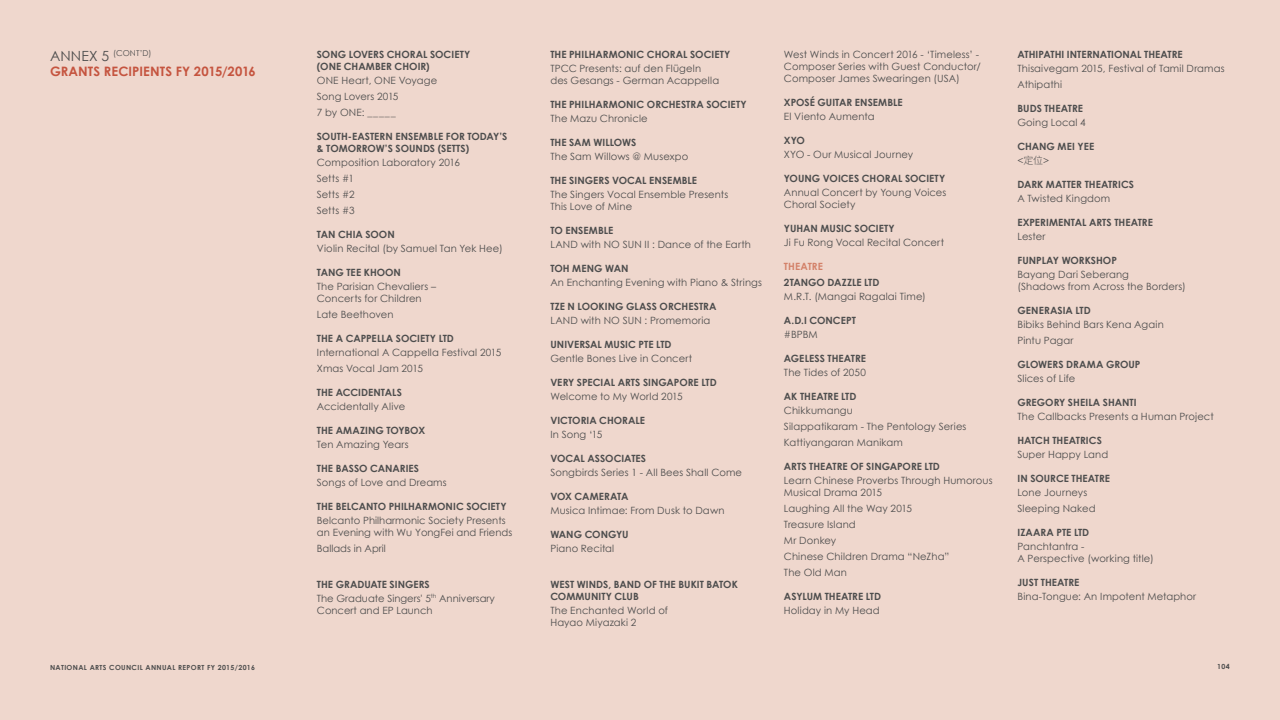
<style>
.page{position:relative;width:1280px;height:720px;background:#efd7cd}
.page>*{position:absolute;margin:0;border:0;box-sizing:border-box;transform-origin:0 0}
.t1{font:700 13px "Century Gothic";color:#c5543f}
.t2{font:10px/16px "Century Gothic";letter-spacing:.01em;color:#4d4d4d}
.t3{font:700 10px/12px "Century Gothic";color:#4d4d4d}
.t4{font:700 10px "Century Gothic";letter-spacing:.01em;color:#d38169}
.t5{font:8.2px "Century Gothic";color:#4d4d4d}
.t6{font:700 7px "Century Gothic";letter-spacing:.05em;color:#4d4d4d}
.s1{font-size:14px}
.s2{font-weight:700}
.s3{font-weight:400}
.s4{font-family:"Noto Sans CJ Ksc";font-weight:300}
</style>
<div class="page">
<p class="t5" style="left:50px;top:47px;width:103px"><span class="s1">ANNEX 5</span> (CONT’D)</p>
<h1 class="t1" style="left:50px;top:62px;width:207px">GRANTS RECIPIENTS FY 2015/2016</h1>
<p class="t3" style="left:317px;top:47px;width:155px">SONG LOVERS CHORAL SOCIETY (ONE CHAMBER CHOIR)</p>
<p class="t2" style="left:317px;top:72px;width:122px">ONE Heart, ONE Voyage<br>Song Lovers 2015<br>7 by ONE: _____</p>
<p class="t3" style="left:317px;top:129px;width:192px">SOUTH-EASTERN ENSEMBLE FOR TODAY’S &amp; TOMORROW’S SOUNDS (SETTS)</p>
<p class="t2" style="left:317px;top:154px;width:145px">Composition Laboratory 2016<br>Setts #1<br>Setts #2<br>Setts #3</p>
<p class="t3" style="left:317px;top:227px;width:79px">TAN CHIA SOON</p>
<p class="t2" style="left:317px;top:240px;width:187px">Violin Recital (by Samuel Tan Yek Hee)</p>
<p class="t3" style="left:317px;top:265px;width:86px">TANG TEE KHOON</p>
<p class="t2" style="left:317px;top:280px;width:121px;line-height:12px">The Parisian Chevaliers –<br>Concerts for Children</p>
<p class="t2" style="left:317px;top:306px;width:78px">Late Beethoven</p>
<p class="t3" style="left:317px;top:331px;width:139px">THE A CAPPELLA SOCIETY LTD</p>
<p class="t2" style="left:317px;top:344px;width:186px">International A Cappella Festival 2015<br>Xmas Vocal Jam 2015</p>
<p class="t3" style="left:317px;top:385px;width:86px">THE ACCIDENTALS</p>
<p class="t2" style="left:317px;top:398px;width:90px">Accidentally Alive</p>
<p class="t3" style="left:317px;top:423px;width:110px">THE AMAZING TOYBOX</p>
<p class="t2" style="left:317px;top:436px;width:93px">Ten Amazing Years</p>
<p class="t3" style="left:317px;top:461px;width:104px">THE BASSO CANARIES</p>
<p class="t2" style="left:317px;top:474px;width:131px">Songs of Love and Dreams</p>
<p class="t3" style="left:317px;top:499px;width:191px">THE BELCANTO PHILHARMONIC SOCIETY</p>
<p class="t2" style="left:317px;top:514px;width:197px;line-height:12px">Belcanto Philharmonic Society Presents an Evening with Wu YongFei and Friends</p>
<p class="t2" style="left:317px;top:540px;width:70px">Ballads in April</p>
<p class="t2" style="left:317px;top:577px;width:180px;line-height:14px"><span class="s2">THE GRADUATE SINGERS<br></span>The Graduate Singers' 5<sup>th</sup> Anniversary</p>
<p class="t2" style="left:317px;top:602px;width:117px">Concert and EP Launch</p>
<p class="t3" style="left:550px;top:47px;width:182px">THE PHILHARMONIC CHORAL SOCIETY</p>
<p class="t2" style="left:550px;top:62px;width:170px;line-height:12px">TPCC Presents: auf den Flügeln des Gesangs - German Acappella</p>
<p class="t3" style="left:550px;top:97px;width:198px">THE PHILHARMONIC ORCHESTRA SOCIETY</p>
<p class="t2" style="left:550px;top:110px;width:99px">The Mazu Chronicle</p>
<p class="t3" style="left:550px;top:135px;width:87px">THE SAM WILLOWS</p>
<p class="t2" style="left:550px;top:148px;width:139px">The Sam Willows @ Musexpo</p>
<p class="t3" style="left:550px;top:173px;width:148px">THE SINGERS VOCAL ENSEMBLE</p>
<p class="t2" style="left:550px;top:188px;width:179px;line-height:12px">The Singers Vocal Ensemble Presents<br>This Love of Mine</p>
<p class="t3" style="left:550px;top:223px;width:64px">TO ENSEMBLE</p>
<p class="t2" style="left:550px;top:236px;width:202px">LAND with NO SUN II : Dance of the Earth</p>
<p class="t3" style="left:550px;top:261px;width:80px">TOH MENG WAN</p>
<p class="t2" style="left:550px;top:274px;width:213px">An Enchanting Evening with Piano &amp; Strings</p>
<p class="t3" style="left:550px;top:299px;width:168px">TZE N LOOKING GLASS ORCHESTRA</p>
<p class="t2" style="left:550px;top:312px;width:162px">LAND with NO SUN : Promemoria</p>
<p class="t3" style="left:550px;top:337px;width:123px">UNIVERSAL MUSIC PTE LTD</p>
<p class="t2" style="left:550px;top:350px;width:143px">Gentle Bones Live in Concert</p>
<p class="t3" style="left:550px;top:375px;width:168px">VERY SPECIAL ARTS SINGAPORE LTD</p>
<p class="t2" style="left:550px;top:388px;width:134px">Welcome to My World 2015</p>
<p class="t3" style="left:550px;top:413px;width:96px">VICTORIA CHORALE</p>
<p class="t2" style="left:550px;top:426px;width:54px">In Song ‘15</p>
<p class="t3" style="left:550px;top:451px;width:97px">VOCAL ASSOCIATES</p>
<p class="t2" style="left:550px;top:464px;width:193px">Songbirds Series 1 - All Bees Shall Come</p>
<p class="t3" style="left:550px;top:489px;width:80px">VOX CAMERATA</p>
<p class="t2" style="left:550px;top:502px;width:176px">Musica Intimae: From Dusk to Dawn</p>
<p class="t3" style="left:550px;top:527px;width:80px">WANG CONGYU</p>
<p class="t2" style="left:550px;top:540px;width:65px">Piano Recital</p>
<p class="t3" style="left:550px;top:577px;width:189px">WEST WINDS, BAND OF THE BUKIT BATOK<br>COMMUNITY CLUB</p>
<p class="t2" style="left:550px;top:604px;width:119px;line-height:12px">The Enchanted World of<br>Hayao Miyazaki 2</p>
<p class="t2" style="left:784px;top:48px;width:198px;line-height:12px">West Winds in Concert 2016 - ‘Timeless’ -<br>Composer Series with Guest Conductor/<br>Composer James Swearingen (USA)</p>
<p class="t3" style="left:784px;top:95px;width:120px">XPOSÉ GUITAR ENSEMBLE</p>
<p class="t2" style="left:784px;top:108px;width:92px">El Viento Aumenta</p>
<p class="t3" style="left:784px;top:133px;width:23px">XYO</p>
<p class="t2" style="left:784px;top:146px;width:131px">XYO - Our Musical Journey</p>
<p class="t3" style="left:784px;top:171px;width:163px">YOUNG VOICES CHORAL SOCIETY</p>
<p class="t2" style="left:784px;top:186px;width:164px;line-height:12px">Annual Concert by Young Voices<br>Choral Society</p>
<p class="t3" style="left:784px;top:221px;width:112px">YUHAN MUSIC SOCIETY</p>
<p class="t2" style="left:784px;top:234px;width:162px">Ji Fu Rong Vocal Recital Concert</p>
<p class="t4" style="left:784px;top:258px;width:41px">THEATRE</p>
<p class="t3" style="left:784px;top:275px;width:97px">2TANGO DAZZLE LTD</p>
<p class="t2" style="left:784px;top:288px;width:144px">M.R.T. (Mangai Ragalai Time)</p>
<p class="t3" style="left:784px;top:313px;width:74px">A.D.I CONCEPT</p>
<p class="t2" style="left:784px;top:326px;width:35px">#BPBM</p>
<p class="t3" style="left:784px;top:351px;width:84px">AGELESS THEATRE</p>
<p class="t2" style="left:784px;top:364px;width:84px">The Tides of 2050</p>
<p class="t3" style="left:784px;top:389px;width:74px">AK THEATRE LTD</p>
<p class="t2" style="left:784px;top:402px;width:184px">Chikkumangu<br>Silappatikaram - The Pentology Series<br>Kattiyangaran Manikam</p>
<p class="t3" style="left:784px;top:459px;width:157px">ARTS THEATRE OF SINGAPORE LTD</p>
<p class="t2" style="left:784px;top:474px;width:210px;line-height:12px">Learn Chinese Proverbs Through Humorous<br>Musical Drama 2015</p>
<p class="t2" style="left:784px;top:500px;width:167px">Laughing All the Way 2015<br>Treasure Island<br>Mr Donkey<br>Chinese Children Drama “NeZha”<br>The Old Man</p>
<p class="t3" style="left:784px;top:589px;width:99px">ASYLUM THEATRE LTD</p>
<p class="t2" style="left:784px;top:602px;width:97px">Holiday in My Head</p>
<p class="t3" style="left:1017px;top:47px;width:167px">ATHIPATHI INTERNATIONAL THEATRE</p>
<p class="t2" style="left:1017px;top:60px;width:209px">Thisaivegam 2015, Festival of Tamil Dramas<br>Athipathi</p>
<p class="t3" style="left:1017px;top:101px;width:67px">BUDS THEATRE</p>
<p class="t2" style="left:1017px;top:114px;width:70px">Going Local 4</p>
<p class="t3" style="left:1017px;top:138px;width:78px;line-height:14px">CHANG MEI YEE <span class="s3">&lt;</span><span class="s4">定位</span><span class="s3">&gt;</span></p>
<p class="t3" style="left:1017px;top:177px;width:118px">DARK MATTER THEATRICS</p>
<p class="t2" style="left:1017px;top:190px;width:94px">A Twisted Kingdom</p>
<p class="t3" style="left:1017px;top:215px;width:137px">EXPERIMENTAL ARTS THEATRE</p>
<p class="t2" style="left:1017px;top:228px;width:30px">Lester</p>
<p class="t3" style="left:1017px;top:253px;width:101px">FUNPLAY WORKSHOP</p>
<p class="t2" style="left:1017px;top:268px;width:170px;line-height:12px">Bayang Dari Seberang<br>(Shadows from Across the Borders)</p>
<p class="t3" style="left:1017px;top:303px;width:75px">GENERASIA LTD</p>
<p class="t2" style="left:1017px;top:316px;width:148px">Bibiks Behind Bars Kena Again<br>Pintu Pagar</p>
<p class="t3" style="left:1017px;top:357px;width:125px">GLOWERS DRAMA GROUP</p>
<p class="t2" style="left:1017px;top:370px;width:59px">Slices of Life</p>
<p class="t3" style="left:1017px;top:395px;width:121px">GREGORY SHEILA SHANTI</p>
<p class="t2" style="left:1017px;top:408px;width:198px">The Callbacks Presents a Human Project</p>
<p class="t3" style="left:1017px;top:433px;width:86px">HATCH THEATRICS</p>
<p class="t2" style="left:1017px;top:446px;width:92px">Super Happy Land</p>
<p class="t3" style="left:1017px;top:471px;width:94px">IN SOURCE THEATRE</p>
<p class="t2" style="left:1017px;top:484px;width:80px">Lone Journeys<br>Sleeping Naked</p>
<p class="t3" style="left:1017px;top:525px;width:73px">IZAARA PTE LTD</p>
<p class="t2" style="left:1017px;top:540px;width:138px;line-height:12px">Panchtantra -<br>A Perspective (working title)</p>
<p class="t3" style="left:1017px;top:575px;width:63px">JUST THEATRE</p>
<p class="t2" style="left:1017px;top:588px;width:180px">Bina-Tongue: An Impotent Metaphor</p>
<p class="t6" style="left:50px;top:662px;width:207px">NATIONAL ARTS COUNCIL ANNUAL REPORT FY 2015/2016</p>
<p class="t6" style="left:1217px;top:662px;width:14px">104</p>
</div>
